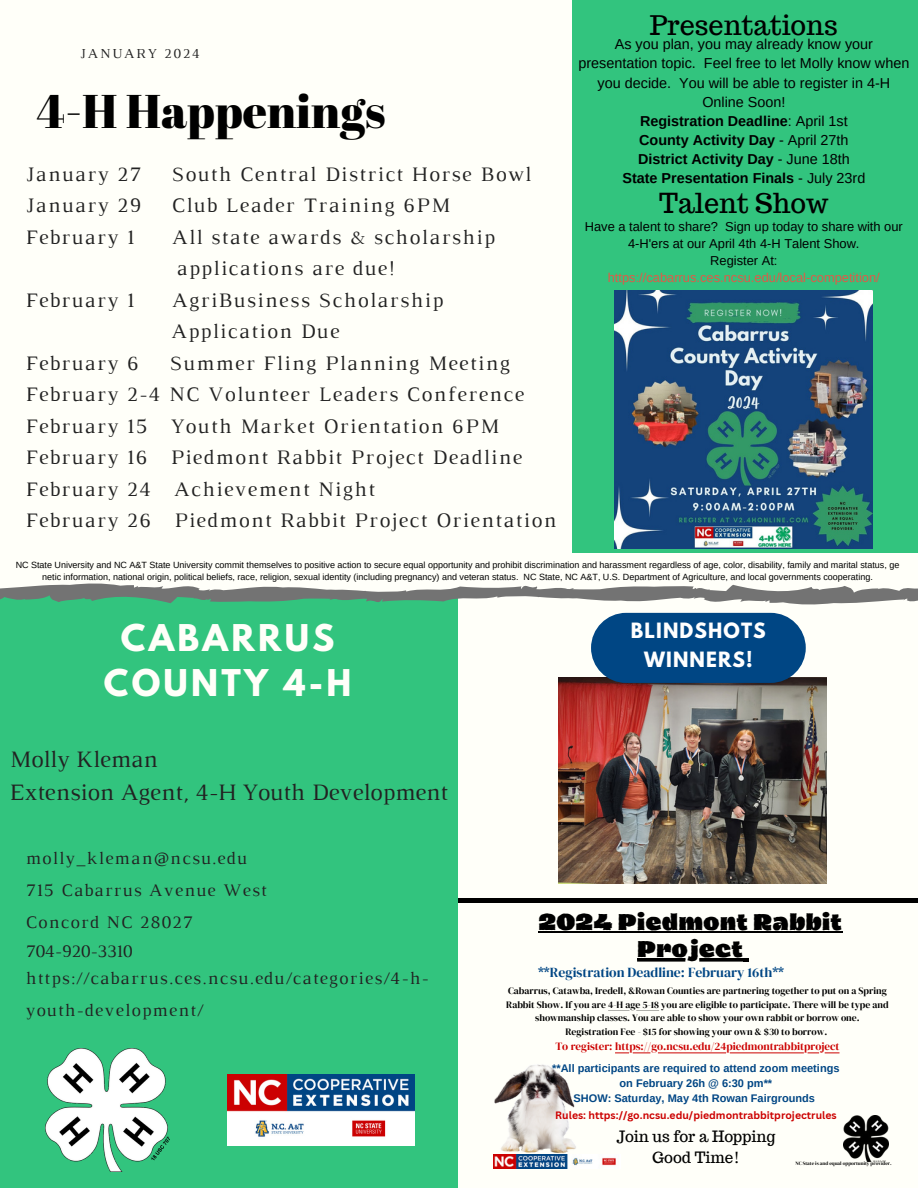
<style>
.page{position:relative;width:918px;height:1188px;background:#fffff9}
.page>*{position:absolute;margin:0;border:0;box-sizing:border-box;transform-origin:0 0}
.t1{font:47.25px "Abril Fatface";color:#000}
.t2{font:700 32.7px "League Spartan";letter-spacing:.1em;color:#fffff9}
.t3{font:27px "Trocchi";color:#000}
.t4{font:24px "Luthier";color:#222}
.t5{font:21px "Luthier";letter-spacing:.07em;color:#222}
.t6{font:900 21px/27px "Dingos Stamp";color:#000;text-align:center}
.t7{font:700 18.75px/29.2px "League Spartan";letter-spacing:.06em;color:#fff;text-align:center}
.t8{font:18px/31.8px "Luthier";letter-spacing:.07em;color:#222}
.t9{font:18px "Luthier";color:#222}
.t10{font:15.3px "Trocchi";color:#000}
.t11{font:14.4px/19.2px "Arimo";color:#000;text-align:center}
.t12{font:700 14.4px "Arimo";color:#000}
.t13{font:13.95px "Luthier";letter-spacing:.14em;color:#222}
.t14{font:13.65px "DM Serif Display";color:#004684}
.t15{font:12.9px "Arimo";color:#000}
.t16{font:12.9px "Arimo";color:#e05a47}
.t17{font:700 10.95px/15px "Arimo";color:#004684;text-align:center}
.t18{font:10.95px "DM Serif Display";color:#c00}
.t19{font:700 10.5px "Canva Sans";color:#c00}
.t20{font:9.75px/13.5px "DM Serif Display";color:#000;text-align:center}
.t21{font:9px/12.3px "Arimo";color:#000;text-align:center}
.t22{font:4.95px "DM Serif Display";color:#000}
.s1{font-weight:400}
</style>
<div class="page">
<div style="left:0;top:594px;width:458px;height:594px;background:#32c47e"></div>
<img style="left:46px;top:1048px;width:124px;height:123px">
<svg style="left:0;top:583px;width:918px;height:21px"></svg>
<img style="left:228px;top:1074px;width:186px;height:71px">
<div style="left:573px;top:0;width:345px;height:552px;background:#32c47e"></div>
<img style="left:615px;top:291px;width:258px;height:257px">
<img style="left:559px;top:678px;width:268px;height:205px">
<div style="left:591px;top:613px;width:215px;height:70px;background:#004684;border-radius:35px"></div>
<img style="left:493px;top:1154px;width:123px;height:15px">
<img style="left:494px;top:1064px;width:82px;height:90px">
<img style="left:843px;top:1115px;width:45px;height:46px">
<svg style="left:608px;top:1010px;width:51px;height:1px"></svg>
<svg style="left:615px;top:1052px;width:225px;height:1px"></svg>
<hr style="left:538px;top:931px;width:304px;height:1px;background:#000">
<svg style="left:637px;top:958px;width:111px;height:4px"></svg>
<hr style="left:458px;top:898px;width:460px;height:4px;background:#000">
<p class="t13" style="left:80px;top:49px;width:121px">JANUARY 2024</p>
<p class="t1" style="left:37px;top:78px;width:350px">4-H Happenings</p>
<p class="t5" style="left:26px;top:166px;width:117px">January 27</p>
<p class="t5" style="left:171px;top:166px;width:361px">South Central District Horse Bowl</p>
<p class="t5" style="left:26px;top:198px;width:117px">January 29</p>
<p class="t5" style="left:172px;top:198px;width:280px">Club Leader Training 6PM</p>
<p class="t5" style="left:26px;top:229px;width:110px">February 1</p>
<p class="t5" style="left:172px;top:229px;width:324px">All state awards &amp; scholarship</p>
<p class="t5" style="left:177px;top:261px;width:219px">applications are due!</p>
<p class="t5" style="left:26px;top:292px;width:110px">February 1</p>
<p class="t5" style="left:172px;top:292px;width:273px">AgriBusiness Scholarship</p>
<p class="t5" style="left:171px;top:324px;width:170px">Application Due</p>
<p class="t5" style="left:26px;top:355px;width:115px">February 6</p>
<p class="t5" style="left:170px;top:355px;width:342px">Summer Fling Planning Meeting</p>
<p class="t5" style="left:26px;top:387px;width:500px">February 2-4 NC Volunteer Leaders Conference</p>
<p class="t5" style="left:26px;top:418px;width:475px">February 15 Youth Market Orientation 6PM</p>
<p class="t5" style="left:26px;top:450px;width:498px">February 16 Piedmont Rabbit Project Deadline</p>
<p class="t5" style="left:26px;top:481px;width:351px">February 24 Achievement Night</p>
<p class="t5" style="left:26px;top:513px;width:532px">February 26 Piedmont Rabbit Project Orientation</p>
<p class="t3" style="left:650px;top:7px;width:190px">Presentations</p>
<p class="t11" style="left:578px;top:35px;width:332px">As you plan, you may already know your presentation topic. Feel free to let Molly know when you decide. You will be able to register in 4-H Online Soon!</p>
<p class="t12" style="left:640px;top:113px;width:209px">Registration Deadline<span class="s1">: April 1st</span></p>
<p class="t12" style="left:639px;top:132px;width:211px">County Activity Day <span class="s1">- April 27th</span></p>
<p class="t12" style="left:638px;top:151px;width:213px">District Activity Day <span class="s1">- June 18th</span></p>
<p class="t12" style="left:622px;top:170px;width:244px">State Presentation Finals <span class="s1">- July 23rd</span></p>
<p class="t3" style="left:659px;top:185px;width:171px">Talent Show</p>
<p class="t15" style="left:585px;top:219px;width:319px">Have a talent to share? Sign up today to share with our</p>
<p class="t15" style="left:628px;top:236px;width:233px">4-H'ers at our April 4th 4-H Talent Show.</p>
<p class="t15" style="left:710px;top:253px;width:69px">Register At:</p>
<p class="t16" style="left:608px;top:271px;width:274px">https://cabarrus.ces.ncsu.edu/local-competition/</p>
<p class="t21" style="left:16px;top:558px;width:885px">NC State University and NC A&amp;T State University commit themselves to positive action to secure equal opportunity and prohibit discrimination and harassment regardless of age, color, disability, family and marital status, ge netic information, national origin, political beliefs, race, religion, sexual identity (including pregnancy) and veteran status. NC State, NC A&amp;T, U.S. Department of Agriculture, and local governments cooperating.</p>
<p class="t2" style="left:121px;top:621px;width:215px">CABARRUS</p>
<p class="t2" style="left:104px;top:667px;width:249px">COUNTY 4-H</p>
<p class="t4" style="left:10px;top:751px;width:150px">Molly Kleman</p>
<p class="t4" style="left:10px;top:783px;width:440px">Extension Agent, 4-H Youth Development</p>
<p class="t8" style="left:26px;top:844px;width:223px">molly_kleman@ncsu.edu</p>
<p class="t8" style="left:26px;top:876px;width:243px">715 Cabarrus Avenue West</p>
<p class="t8" style="left:26px;top:908px;width:168px">Concord NC 28027</p>
<p class="t9" style="left:26px;top:944px;width:108px">704-920-3310</p>
<p class="t8" style="left:26px;top:964px;width:404px">https://cabarrus.ces.ncsu.edu/categories/4-h&shy;youth-development/</p>
<p class="t7" style="left:631px;top:618px;width:136px">BLINDSHOTS<br>WINNERS!</p>
<p class="t6" style="left:538px;top:911px;width:306px">2024 Piedmont Rabbit<br>Project</p>
<p class="t14" style="left:538px;top:963px;width:248px">**Registration Deadline: February 16th**</p>
<p class="t20" style="left:506px;top:984px;width:384px">Cabarrus, Catawba, Iredell, &amp;Rowan Counties are partnering together to put on a Spring<br>Rabbit Show. If you are 4-H age 5-18 you are eligible to participate. There will be type and showmanship classes. You are able to show your own rabbit or borrow one.</p>
<p class="t20" style="left:566px;top:1025px;width:263px">Registration Fee - $15 for showing your own &amp; $30 to borrow.</p>
<p class="t18" style="left:555px;top:1038px;width:286px">To register: https://go.ncsu.edu/24piedmontrabbitproject</p>
<p class="t17" style="left:552px;top:1060px;width:289px">**All participants are required to attend zoom meetings on February 26h @ 6:30 pm**</p>
<p class="t17" style="left:574px;top:1090px;width:243px">SHOW: Saturday, May 4th Rowan Fairgrounds</p>
<p class="t19" style="left:555px;top:1108px;width:283px">Rules: https://go.ncsu.edu/piedmontrabbitprojectrules</p>
<p class="t10" style="left:616px;top:1127px;width:161px">Join us for a Hopping</p>
<p class="t10" style="left:652px;top:1148px;width:89px">Good Time!</p>
<p class="t22" style="left:796px;top:1160px;width:98px">NC State is and equal opportunity provider.</p>
</div>
